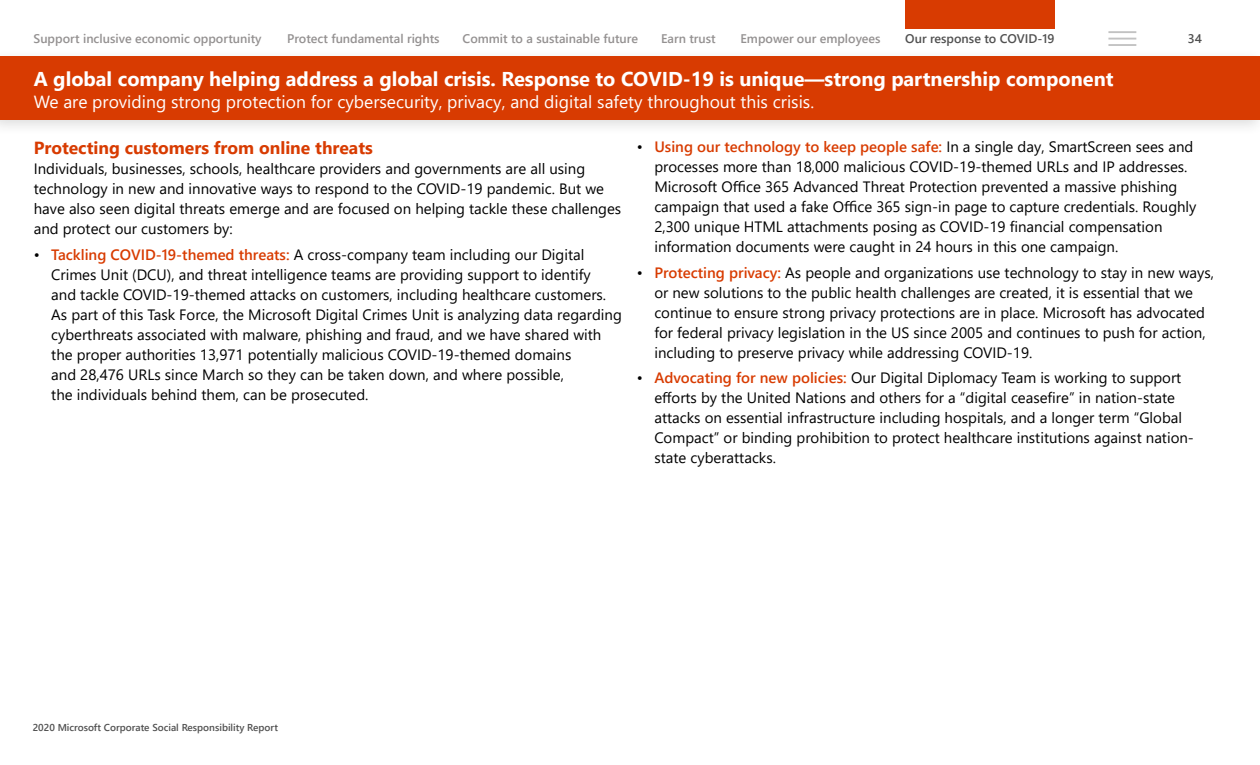
<style>
.page{position:relative;width:1260px;height:765px;background:#fff}
.page>*{position:absolute;margin:0;border:0;box-sizing:border-box;transform-origin:0 0}
.t1{font:700 20px "Segoe UI";color:#fff}
.t2{font:17.5px "Segoe UI";color:#fff}
.Spotlight_Subhead{font:700 17.5px "Segoe UI";color:#d83b01}
.Spotlight_Bullets{font:15px/20px "Segoe UI";color:#000}
.Spotlight_Body{font:15px/20px "Segoe UI";color:#000}
.t3{font:600 12.5px "Segoe UI";color:#949191}
.t4{font:600 12.5px "Segoe UI";color:#505050}
.Page_Number{font:600 10px "Segoe UI";color:#505050}
.s1{font-weight:600;color:#d83b01}
</style>
<div class="page">
<hr style="left:1108px;top:31px;width:28px;height:2px;background:#c2c2c2">
<hr style="left:1108px;top:38px;width:28px;height:2px;background:#c2c2c2">
<hr style="left:1108px;top:44px;width:28px;height:2px;background:#c2c2c2">
<div style="left:0;top:48px;width:1260px;height:88px;background:#292929;opacity:.16"></div>
<div style="left:0;top:56px;width:1260px;height:64px;background:#d83b01"></div>
<div style="left:905px;top:0;width:149px;height:29px;background:#d83b01"></div>
<p class="t3" style="left:34px;top:27px;width:230px">Support inclusive economic opportunity</p>
<p class="t3" style="left:287px;top:27px;width:154px">Protect fundamental rights</p>
<p class="t3" style="left:463px;top:27px;width:177px">Commit to a sustainable future</p>
<p class="t3" style="left:661px;top:27px;width:56px">Earn trust</p>
<p class="t3" style="left:740px;top:27px;width:142px">Empower our employees</p>
<p class="t4" style="left:905px;top:27px;width:151px">Our response to COVID-19</p>
<p class="t4" style="left:1188px;top:27px;width:16px">34</p>
<p class="t1" style="left:34px;top:60px;width:1081px">A global company helping address a global crisis. Response to COVID-19 is unique—strong partnership component</p>
<p class="t2" style="left:34px;top:86px;width:782px">We are providing strong protection for cybersecurity, privacy, and digital safety throughout this crisis.</p>
<p class="Spotlight_Subhead" style="left:34px;top:131px;width:341px">Protecting customers from online threats</p>
<p class="Spotlight_Body" style="left:34px;top:157px;width:589px">Individuals, businesses, schools, healthcare providers and governments are all using technology in new and innovative ways to respond to the COVID-19 pandemic. But we have also seen digital threats emerge and are focused on helping tackle these challenges and protect our customers by:</p>
<p class="Spotlight_Bullets" style="left:51px;top:243px;width:572px;text-indent:-18px">• <span class="s1">Tackling COVID-19-themed threats:</span> A cross-company team including our Digital Crimes Unit (DCU), and threat intelligence teams are providing support to identify<br>and tackle COVID-19-themed attacks on customers, including healthcare customers.<br>As part of this Task Force, the Microsoft Digital Crimes Unit is analyzing data regarding cyberthreats associated with malware, phishing and fraud, and we have shared with the proper authorities 13,971 potentially malicious COVID-19-themed domains<br>and 28,476 URLs since March so they can be taken down, and where possible,<br>the individuals behind them, can be prosecuted.</p>
<p class="Spotlight_Bullets" style="left:654px;top:136px;width:544px;text-indent:-18px">• <span class="s1">Using our technology to keep people safe:</span> In a single day, SmartScreen sees and processes more than 18,000 malicious COVID-19-themed URLs and IP addresses.<br>Microsoft Office 365 Advanced Threat Protection prevented a massive phishing campaign that used a fake Office 365 sign-in page to capture credentials. Roughly 2,300 unique HTML attachments posing as COVID-19 financial compensation information documents were caught in 24 hours in this one campaign.</p>
<p class="Spotlight_Bullets" style="left:654px;top:261px;width:561px;text-indent:-18px">• <span class="s1">Protecting privacy:</span> As people and organizations use technology to stay in new ways, or new solutions to the public health challenges are created, it is essential that we continue to ensure strong privacy protections are in place. Microsoft has advocated for federal privacy legislation in the US since 2005 and continues to push for action, including to preserve privacy while addressing COVID-19.</p>
<p class="Spotlight_Bullets" style="left:654px;top:367px;width:541px;text-indent:-18px">• <span class="s1">Advocating for new policies:</span> Our Digital Diplomacy Team is working to support efforts by the United Nations and others for a “digital ceasefire” in nation-state attacks on essential infrastructure including hospitals, and a longer term “Global Compact” or binding prohibition to protect healthcare institutions against nation&shy;state cyberattacks.</p>
<p class="Page_Number" style="left:33px;top:718px;width:247px">2020 Microsoft Corporate Social Responsibility Report</p>
</div>
